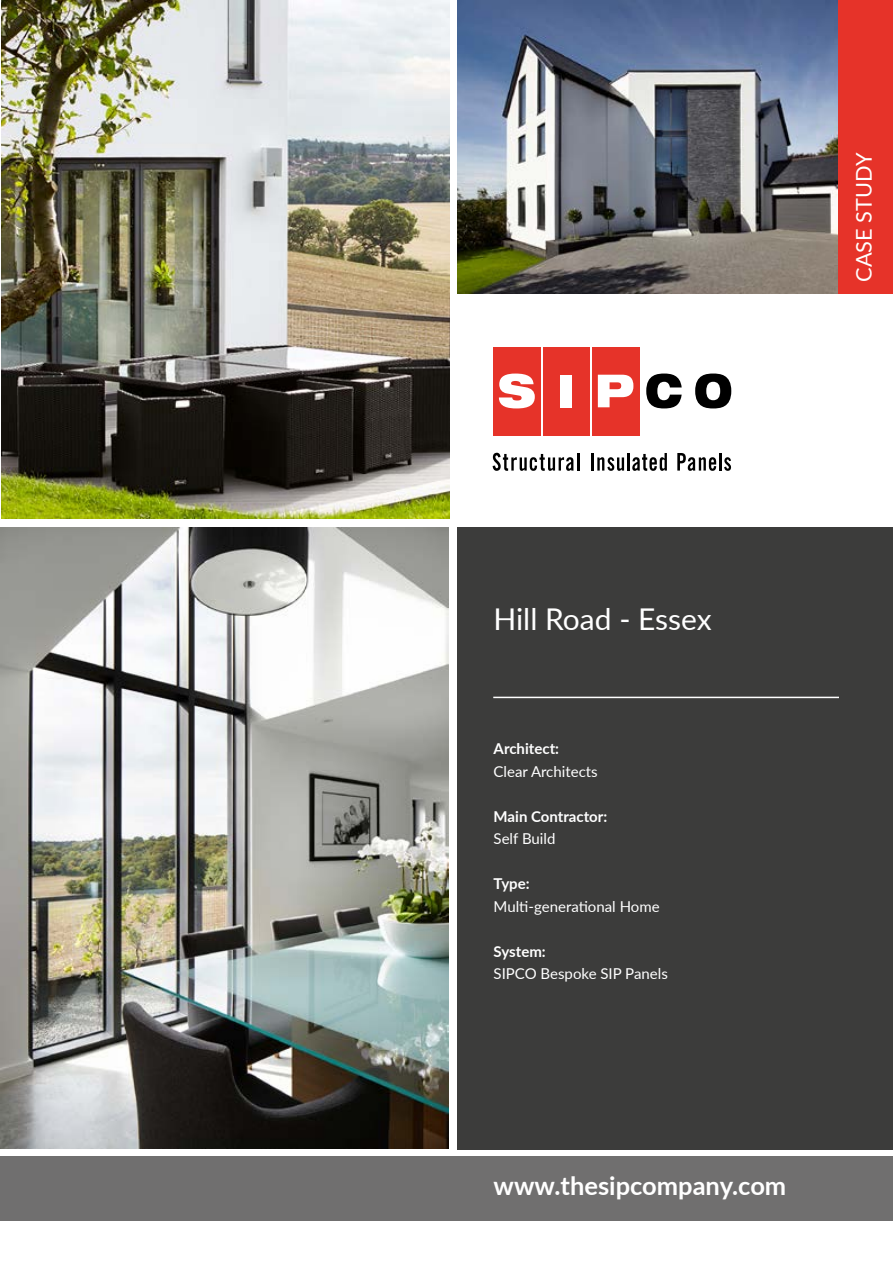
<style>
.page{position:relative;width:893px;height:1263px;background:#fff}
.page>*{position:absolute;margin:0;border:0;box-sizing:border-box;transform-origin:0 0}
.t1{font:30px "Lato";color:#fff}
.t2{font:700 25.5px "Lato";color:#fff}
.t3{font:21.75px "Lato";color:#fff}
.t4{font:15px "Lato";color:#fff}
.t5{font:700 15px "Lato";color:#fff}
</style>
<div class="page">
<div style="left:0;top:1157px;width:893px;height:64px;background:#706f6f"></div>
<img style="left:458px;top:0;width:381px;height:294px">
<div style="left:458px;top:527px;width:435px;height:623px;background:#3c3c3b"></div>
<img style="left:0;top:527px;width:449px;height:622px">
<img style="left:1px;top:0;width:449px;height:519px">
<div style="left:543px;top:348px;width:46px;height:88px;background:#e63329"></div>
<div style="left:493px;top:348px;width:47px;height:88px;background:#e63329"></div>
<div style="left:592px;top:348px;width:48px;height:88px;background:#e63329"></div>
<svg style="left:493px;top:453px;width:81px;height:18px"></svg>
<hr style="left:577px;top:453px;width:3px;height:18px;background:#000">
<svg style="left:591px;top:453px;width:33px;height:18px"></svg>
<hr style="left:627px;top:453px;width:3px;height:18px;background:#000">
<svg style="left:632px;top:453px;width:35px;height:18px"></svg>
<svg style="left:677px;top:453px;width:39px;height:18px"></svg>
<hr style="left:719px;top:453px;width:3px;height:18px;background:#000">
<svg style="left:724px;top:457px;width:7px;height:14px"></svg>
<svg style="left:499px;top:374px;width:36px;height:34px"></svg>
<svg style="left:598px;top:375px;width:35px;height:32px"></svg>
<svg style="left:646px;top:374px;width:36px;height:34px"></svg>
<svg style="left:695px;top:374px;width:36px;height:34px"></svg>
<div style="left:561px;top:375px;width:11px;height:32px;background:#fff"></div>
<div style="left:839px;top:0;width:54px;height:294px;background:#e63329"></div>
<hr style="left:493px;top:697px;width:346px;height:1px;background:#fff">
<h3 class="t3" style="left:848px;top:282px;width:131px;rotate:-90deg">CASE STUDY</h3>
<h1 class="t1" style="left:493px;top:598px;width:220px">Hill Road - Essex</h1>
<p class="t5" style="left:494px;top:738px;width:67px">Architect:</p>
<p class="t4" style="left:494px;top:760px;width:106px">Clear Architects</p>
<p class="t5" style="left:494px;top:805px;width:115px">Main Contractor:</p>
<p class="t4" style="left:494px;top:828px;width:63px">Self Build</p>
<p class="t5" style="left:494px;top:873px;width:38px">Type:</p>
<p class="t4" style="left:494px;top:895px;width:168px">Multi-generational Home</p>
<p class="t5" style="left:494px;top:940px;width:54px">System:</p>
<p class="t4" style="left:494px;top:963px;width:176px">SIPCO Bespoke SIP Panels</p>
<h2 class="t2" style="left:494px;top:1167px;width:294px">www.thesipcompany.com</h2>
</div>
